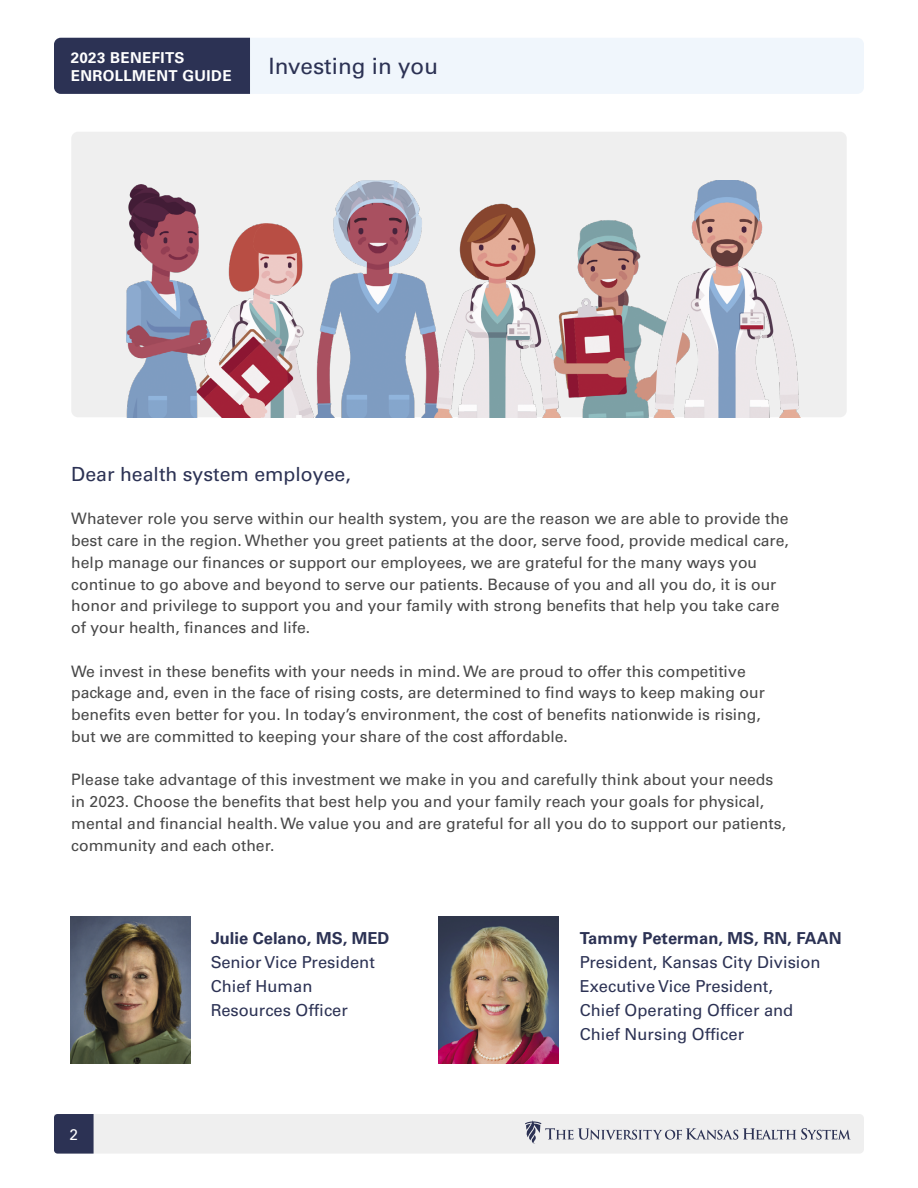
<style>
.page{position:relative;width:918px;height:1188px;background:#fff}
.page>*{position:absolute;margin:0;border:0;box-sizing:border-box;transform-origin:0 0}
.t1{font:22.5px "Univers";color:#2c3254}
.t2{font:19.5px "Univers";color:#2c3254}
.t3{font:16.5px/24px "Univers";color:#2c3254}
.t4{font:700 16.5px "Univers";color:#2c3254}
.t5{font:15.75px/21.8px "Univers";color:#484848}
.t6{font:15.45px "Univers";color:#fff}
.t7{font:700 15px/18.3px "Univers";letter-spacing:.025em;color:#fff}
</style>
<div class="page">
<svg style="left:54px;top:1114px;width:810px;height:40px"></svg>
<div style="left:54px;top:38px;width:810px;height:56px;background:#f0f6fc;border-radius:7px"></div>
<div style="left:54px;top:38px;width:196px;height:56px;background:#2c3254"></div>
<div style="left:71px;top:132px;width:776px;height:285px;background:#efefef;border-radius:7px"></div>
<img style="left:126px;top:180px;width:674px;height:237px">
<img style="left:438px;top:917px;width:120px;height:146px">
<img style="left:71px;top:917px;width:120px;height:146px">
<p class="t7" style="left:71px;top:48px;width:162px">2023 BENEFITS<br>ENROLLMENT GUIDE</p>
<h1 class="t1" style="left:268px;top:53px;width:171px">Investing in you</h1>
<p class="t2" style="left:71px;top:462px;width:281px">Dear health system employee,</p>
<p class="t5" style="left:71px;top:508px;width:719px">Whatever role you serve within our health system, you are the reason we are able to provide the best care in the region. Whether you greet patients at the door, serve food, provide medical care, help manage our finances or support our employees, we are grateful for the many ways you continue to go above and beyond to serve our patients. Because of you and all you do, it is our honor and privilege to support you and your family with strong benefits that help you take care of your health, finances and life.</p>
<p class="t5" style="left:71px;top:660px;width:695px">We invest in these benefits with your needs in mind. We are proud to offer this competitive package and, even in the face of rising costs, are determined to find ways to keep making our benefits even better for you. In today’s environment, the cost of benefits nationwide is rising, but we are committed to keeping your share of the cost affordable.</p>
<p class="t5" style="left:71px;top:769px;width:716px">Please take advantage of this investment we make in you and carefully think about your needs in 2023. Choose the benefits that best help you and your family reach your goals for physical, mental and financial health. We value you and are grateful for all you do to support our patients, community and each other.</p>
<p class="t6" style="left:70px;top:1125px;width:10px">2</p>
<p class="t4" style="left:211px;top:929px;width:180px">Julie Celano, MS, MED</p>
<p class="t3" style="left:211px;top:950px;width:166px">Senior Vice President<br>Chief Human<br>Resources Officer</p>
<p class="t4" style="left:580px;top:929px;width:263px">Tammy Peterman, MS, RN, FAAN</p>
<p class="t3" style="left:580px;top:950px;width:242px">President, Kansas City Division<br>Executive Vice President,<br>Chief Operating Officer and<br>Chief Nursing Officer</p>
</div>
